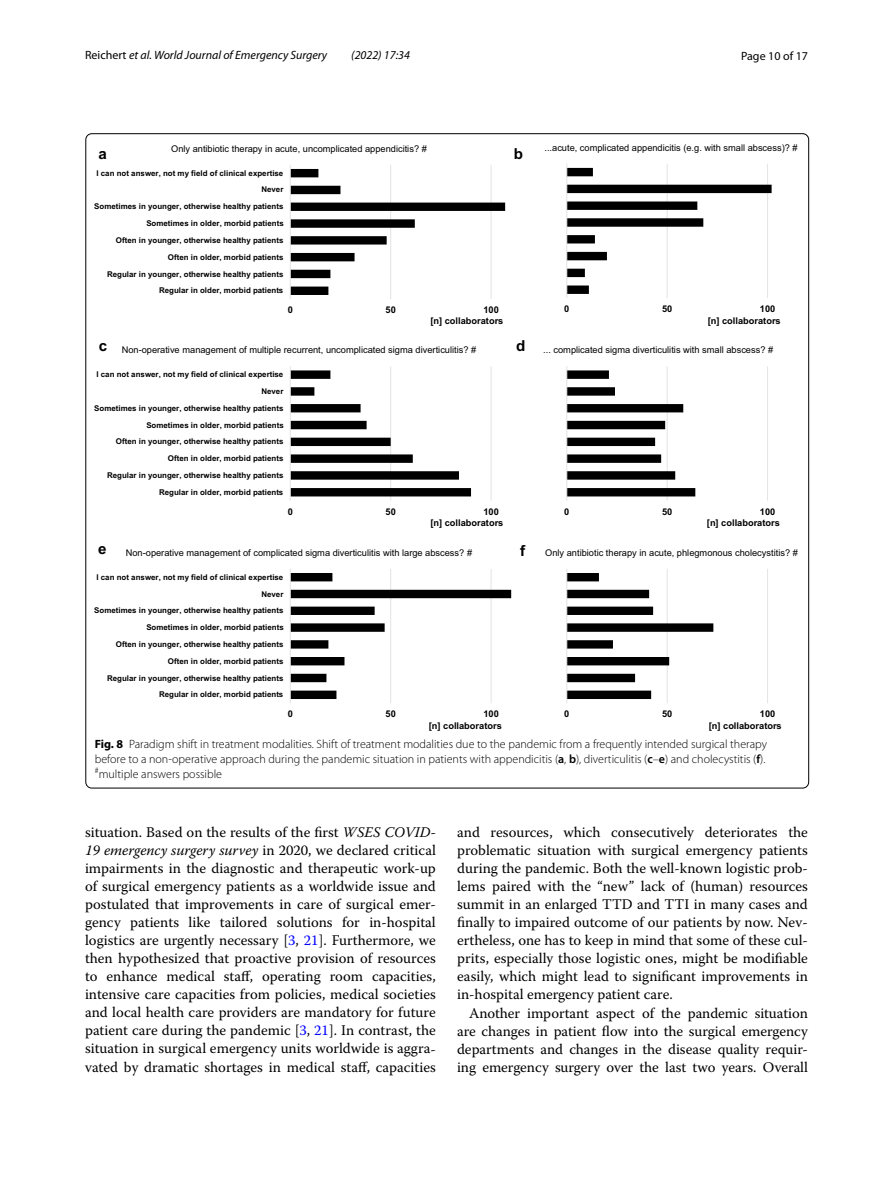
<style>
.page{position:relative;width:893px;height:1187px;background:#fff}
.page>*{position:absolute;margin:0;border:0;box-sizing:border-box;transform-origin:0 0}
.t1{font:15.15px "Arial Bold MT7";color:#000}
.t2{font:14.7px/18px "Warnock Pro";color:#000;text-align:justify}
.t3{font:300 12px/15px "Myriad Pro";color:#000;text-align:justify}
.t4{font:italic 12px "Myriad Pro";color:#000}
.t5{font:12px "Myriad Pro";color:#000}
.t6{font:9.3px "Arial MT7";color:#000}
.t7{font:9.3px "Arial Bold MT7";color:#000}
.t8{font:7.95px "Arial Bold MT7";color:#000}
.s1{font-style:normal}
.s2{font-weight:700}
.s3{font-weight:600}
.s4{font-style:italic}
.s5{color:#00f}
</style>
<div class="page">
<hr style="left:390px;top:165px;width:1px;height:134px;background:#e3e3e3">
<hr style="left:491px;top:165px;width:1px;height:134px;background:#e3e3e3">
<svg style="left:291px;top:169px;width:214px;height:126px"></svg>
<hr style="left:290px;top:165px;width:1px;height:134px;background:#e3e3e3">
<hr style="left:667px;top:164px;width:1px;height:134px;background:#e3e3e3">
<hr style="left:767px;top:164px;width:1px;height:134px;background:#e3e3e3">
<svg style="left:567px;top:168px;width:205px;height:126px"></svg>
<hr style="left:566px;top:164px;width:1px;height:134px;background:#e3e3e3">
<hr style="left:390px;top:366px;width:1px;height:134px;background:#e3e3e3">
<hr style="left:491px;top:366px;width:1px;height:134px;background:#e3e3e3">
<svg style="left:291px;top:370px;width:180px;height:126px"></svg>
<hr style="left:290px;top:366px;width:1px;height:134px;background:#e3e3e3">
<hr style="left:667px;top:366px;width:1px;height:134px;background:#e3e3e3">
<hr style="left:767px;top:366px;width:1px;height:134px;background:#e3e3e3">
<svg style="left:567px;top:370px;width:128px;height:126px"></svg>
<hr style="left:566px;top:366px;width:1px;height:134px;background:#e3e3e3">
<hr style="left:390px;top:568px;width:1px;height:135px;background:#e3e3e3">
<hr style="left:491px;top:568px;width:1px;height:135px;background:#e3e3e3">
<svg style="left:291px;top:573px;width:220px;height:126px"></svg>
<hr style="left:290px;top:568px;width:1px;height:135px;background:#e3e3e3">
<hr style="left:667px;top:568px;width:1px;height:135px;background:#e3e3e3">
<hr style="left:767px;top:568px;width:1px;height:135px;background:#e3e3e3">
<svg style="left:567px;top:573px;width:146px;height:126px"></svg>
<hr style="left:566px;top:568px;width:1px;height:135px;background:#e3e3e3">
<p class="t4" style="left:85px;top:48px;width:244px"><span class="s1">Reichert</span> et al. World Journal of Emergency Surgery</p>
<p class="t4" style="left:351px;top:48px;width:60px">(2022) 17:34</p>
<p class="t5" style="left:741px;top:48px;width:68px">Page 10 of 17</p>
<p class="t6" style="left:171px;top:142px;width:257px">Only antibiotic therapy in acute, uncomplicated appendicitis? #</p>
<p class="t1" style="left:99px;top:143px;width:10px">a</p>
<p class="t1" style="left:514px;top:143px;width:11px">b</p>
<p class="t8" style="left:96px;top:167px;width:188px">I can not answer, not my field of clinical expertise</p>
<p class="t8" style="left:261px;top:184px;width:24px">Never</p>
<p class="t8" style="left:94px;top:201px;width:191px">Sometimes in younger, otherwise healthy patients</p>
<p class="t8" style="left:146px;top:218px;width:139px">Sometimes in older, morbid patients</p>
<p class="t8" style="left:116px;top:235px;width:169px">Often in younger, otherwise healthy patients</p>
<p class="t8" style="left:168px;top:251px;width:117px">Often in older, morbid patients</p>
<p class="t8" style="left:107px;top:268px;width:178px">Regular in younger, otherwise healthy patients</p>
<p class="t8" style="left:159px;top:285px;width:126px">Regular in older, morbid patients</p>
<p class="t7" style="left:288px;top:303px;width:7px">0</p>
<p class="t7" style="left:386px;top:303px;width:12px">50</p>
<p class="t7" style="left:483px;top:303px;width:17px">100</p>
<p class="t6" style="left:544px;top:141px;width:255px">...acute, complicated appendicitis (e.g. with small abscess)? #</p>
<p class="t7" style="left:564px;top:302px;width:7px">0</p>
<p class="t7" style="left:662px;top:302px;width:12px">50</p>
<p class="t7" style="left:760px;top:302px;width:17px">100</p>
<p class="t7" style="left:430px;top:315px;width:75px">[n] collaborators</p>
<p class="t7" style="left:708px;top:315px;width:74px">[n] collaborators</p>
<p class="t1" style="left:99px;top:335px;width:10px">c</p>
<p class="t1" style="left:516px;top:335px;width:11px">d</p>
<p class="t6" style="left:122px;top:344px;width:356px">Non-operative management of multiple recurrent, uncomplicated sigma diverticulitis? #</p>
<p class="t8" style="left:96px;top:369px;width:188px">I can not answer, not my field of clinical expertise</p>
<p class="t8" style="left:261px;top:386px;width:24px">Never</p>
<p class="t8" style="left:94px;top:402px;width:191px">Sometimes in younger, otherwise healthy patients</p>
<p class="t8" style="left:146px;top:419px;width:139px">Sometimes in older, morbid patients</p>
<p class="t8" style="left:116px;top:436px;width:169px">Often in younger, otherwise healthy patients</p>
<p class="t8" style="left:168px;top:453px;width:117px">Often in older, morbid patients</p>
<p class="t8" style="left:107px;top:470px;width:178px">Regular in younger, otherwise healthy patients</p>
<p class="t8" style="left:159px;top:486px;width:126px">Regular in older, morbid patients</p>
<p class="t7" style="left:288px;top:505px;width:7px">0</p>
<p class="t7" style="left:386px;top:505px;width:12px">50</p>
<p class="t7" style="left:483px;top:505px;width:17px">100</p>
<p class="t6" style="left:543px;top:344px;width:231px">... complicated sigma diverticulitis with small abscess? #</p>
<p class="t7" style="left:564px;top:505px;width:7px">0</p>
<p class="t7" style="left:662px;top:505px;width:12px">50</p>
<p class="t7" style="left:760px;top:505px;width:17px">100</p>
<p class="t7" style="left:430px;top:516px;width:75px">[n] collaborators</p>
<p class="t7" style="left:707px;top:517px;width:74px">[n] collaborators</p>
<p class="t1" style="left:98px;top:538px;width:10px">e</p>
<p class="t1" style="left:520px;top:540px;width:7px">f</p>
<p class="t6" style="left:126px;top:546px;width:348px">Non-operative management of complicated sigma diverticulitis with large abscess? #</p>
<p class="t8" style="left:96px;top:571px;width:188px">I can not answer, not my field of clinical expertise</p>
<p class="t8" style="left:261px;top:588px;width:24px">Never</p>
<p class="t8" style="left:94px;top:605px;width:191px">Sometimes in younger, otherwise healthy patients</p>
<p class="t8" style="left:146px;top:622px;width:139px">Sometimes in older, morbid patients</p>
<p class="t8" style="left:116px;top:639px;width:169px">Often in younger, otherwise healthy patients</p>
<p class="t8" style="left:168px;top:655px;width:117px">Often in older, morbid patients</p>
<p class="t8" style="left:107px;top:672px;width:178px">Regular in younger, otherwise healthy patients</p>
<p class="t8" style="left:159px;top:689px;width:126px">Regular in older, morbid patients</p>
<p class="t7" style="left:288px;top:707px;width:7px">0</p>
<p class="t7" style="left:386px;top:707px;width:12px">50</p>
<p class="t7" style="left:483px;top:707px;width:17px">100</p>
<p class="t6" style="left:545px;top:546px;width:254px">Only antibiotic therapy in acute, phlegmonous cholecystitis? #</p>
<p class="t7" style="left:564px;top:707px;width:7px">0</p>
<p class="t7" style="left:662px;top:707px;width:12px">50</p>
<p class="t7" style="left:760px;top:707px;width:17px">100</p>
<p class="t7" style="left:429px;top:719px;width:75px">[n] collaborators</p>
<p class="t7" style="left:709px;top:719px;width:74px">[n] collaborators</p>
<p class="t3" style="left:95px;top:736px;width:674px"><span class="s2">Fig. 8</span> Paradigm shift in treatment modalities. Shift of treatment modalities due to the pandemic from a frequently intended surgical therapy before to a non-operative approach during the pandemic situation in patients with appendicitis (<span class="s3">a</span>, <span class="s3">b</span>), diverticulitis (<span class="s3">c</span>–<span class="s3">e</span>) and cholecystitis (<span class="s3">f</span>). <sup>#</sup>multiple answers possible</p>
<p class="t2" style="left:85px;top:823px;width:352px">situation. Based on the results of the first <span class="s4">WSES COVID-19 emergency surgery survey</span> in 2020, we declared critical impairments in the diagnostic and therapeutic work-up of surgical emergency patients as a worldwide issue and postulated that improvements in care of surgical emer&shy;gency patients like tailored solutions for in-hospital logistics are urgently necessary [<span class="s5">3</span>, <span class="s5">21</span>]. Furthermore, we then hypothesized that proactive provision of resources to enhance medical staff, operating room capacities, intensive care capacities from policies, medical societies and local health care providers are mandatory for future patient care during the pandemic [<span class="s5">3</span>, <span class="s5">21</span>]. In contrast, the situation in surgical emergency units worldwide is aggra&shy;vated by dramatic shortages in medical staff, capacities</p>
<p class="t2" style="left:457px;top:823px;width:352px">and resources, which consecutively deteriorates the problematic situation with surgical emergency patients during the pandemic. Both the well-known logistic prob&shy;lems paired with the “new” lack of (human) resources summit in an enlarged TTD and TTI in many cases and finally to impaired outcome of our patients by now. Nev&shy;ertheless, one has to keep in mind that some of these cul&shy;prits, especially those logistic ones, might be modifiable easily, which might lead to significant improvements in in-hospital emergency patient care.</p>
<p class="t2" style="left:457px;top:1003px;width:352px;text-indent:12px">Another important aspect of the pandemic situation are changes in patient flow into the surgical emergency departments and changes in the disease quality requir&shy;ing emergency surgery over the last two years. Overall</p>
</div>
